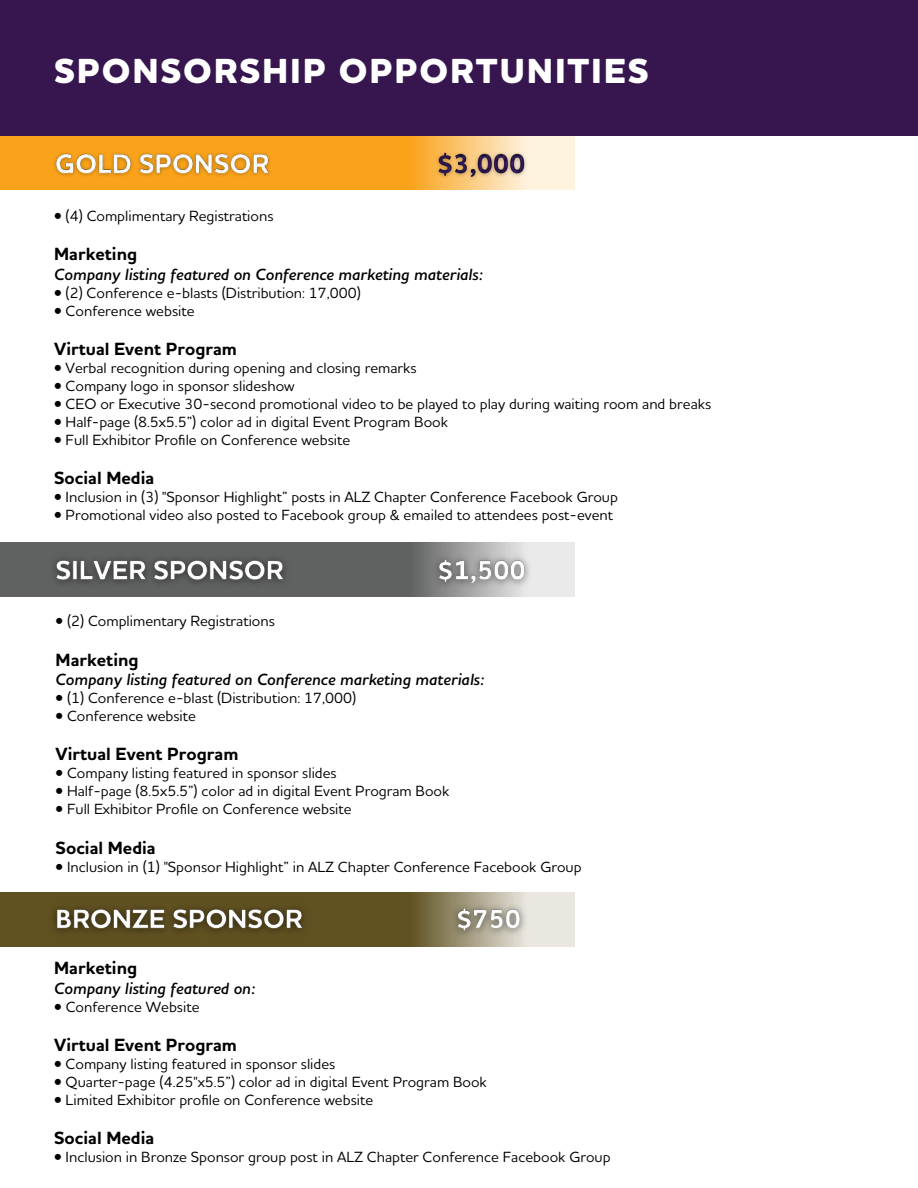
<style>
.page{position:relative;width:918px;height:1188px;background:#fff}
.page>*{position:absolute;margin:0;border:0;box-sizing:border-box;transform-origin:0 0}
.t1{font:800 35.4px "Houschka Alt Pro";letter-spacing:.05em;color:#fff}
.t2{font:700 18px "Houschka Alt Pro";color:#000}
.t3{font:italic 600 16.5px "Houschka Alt Pro";color:#000}
.t4{font:500 15px "Houschka Alt Pro";color:#000}
</style>
<div class="page">
<img style="left:0;top:136px;width:575px;height:54px">
<img style="left:0;top:542px;width:575px;height:54px">
<img style="left:0;top:892px;width:575px;height:54px">
<img style="left:49px;top:145px;width:484px;height:40px">
<img style="left:44px;top:895px;width:491px;height:50px">
<img style="left:43px;top:546px;width:496px;height:51px">
<div style="left:0;top:0;width:918px;height:136px;background:#371650"></div>
<p class="t1" style="left:54px;top:48px;width:596px">SPONSORSHIP OPPORTUNITIES</p>
<p class="t4" style="left:54px;top:206px;width:221px">• (4) Complimentary Registrations</p>
<p class="t2" style="left:54px;top:243px;width:84px">Marketing</p>
<p class="t3" style="left:54px;top:263px;width:430px">Company listing featured on Conference marketing materials:</p>
<p class="t4" style="left:54px;top:283px;width:308px">• (2) Conference e-blasts (Distribution: 17,000)</p>
<p class="t4" style="left:54px;top:301px;width:142px">• Conference website</p>
<p class="t2" style="left:54px;top:337px;width:184px">Virtual Event Program</p>
<p class="t4" style="left:54px;top:358px;width:364px">• Verbal recognition during opening and closing remarks</p>
<p class="t4" style="left:54px;top:376px;width:242px">• Company logo in sponsor slideshow</p>
<p class="t4" style="left:54px;top:394px;width:659px">• CEO or Executive 30-second promotional video to be played to play during waiting room and breaks</p>
<p class="t4" style="left:54px;top:412px;width:395px">• Half-page (8.5x5.5”) color ad in digital Event Program Book</p>
<p class="t4" style="left:54px;top:430px;width:298px">• Full Exhibitor Profile on Conference website</p>
<p class="t2" style="left:54px;top:467px;width:102px">Social Media</p>
<p class="t4" style="left:54px;top:488px;width:565px">• Inclusion in (3) "Sponsor Highlight” posts in ALZ Chapter Conference Facebook Group</p>
<p class="t4" style="left:54px;top:506px;width:560px">• Promotional video also posted to Facebook group &amp; emailed to attendees post-event</p>
<p class="t4" style="left:56px;top:612px;width:221px">• (2) Complimentary Registrations</p>
<p class="t2" style="left:56px;top:648px;width:84px">Marketing</p>
<p class="t3" style="left:56px;top:669px;width:430px">Company listing featured on Conference marketing materials:</p>
<p class="t4" style="left:56px;top:688px;width:302px">• (1) Conference e-blast (Distribution: 17,000)</p>
<p class="t4" style="left:56px;top:706px;width:142px">• Conference website</p>
<p class="t2" style="left:56px;top:743px;width:184px">Virtual Event Program</p>
<p class="t4" style="left:56px;top:763px;width:283px">• Company listing featured in sponsor slides</p>
<p class="t4" style="left:56px;top:781px;width:395px">• Half-page (8.5x5.5”) color ad in digital Event Program Book</p>
<p class="t4" style="left:56px;top:799px;width:298px">• Full Exhibitor Profile on Conference website</p>
<p class="t2" style="left:56px;top:836px;width:102px">Social Media</p>
<p class="t4" style="left:56px;top:857px;width:528px">• Inclusion in (1) "Sponsor Highlight” in ALZ Chapter Conference Facebook Group</p>
<p class="t2" style="left:54px;top:957px;width:84px">Marketing</p>
<p class="t3" style="left:54px;top:977px;width:203px">Company listing featured on:</p>
<p class="t4" style="left:54px;top:997px;width:147px">• Conference Website</p>
<p class="t2" style="left:54px;top:1033px;width:184px">Virtual Event Program</p>
<p class="t4" style="left:54px;top:1054px;width:283px">• Company listing featured in sponsor slides</p>
<p class="t4" style="left:54px;top:1072px;width:434px">• Quarter-page (4.25"x5.5”) color ad in digital Event Program Book</p>
<p class="t4" style="left:54px;top:1090px;width:321px">• Limited Exhibitor profile on Conference website</p>
<p class="t2" style="left:54px;top:1127px;width:102px">Social Media</p>
<p class="t4" style="left:54px;top:1148px;width:558px">• Inclusion in Bronze Sponsor group post in ALZ Chapter Conference Facebook Group</p>
</div>
